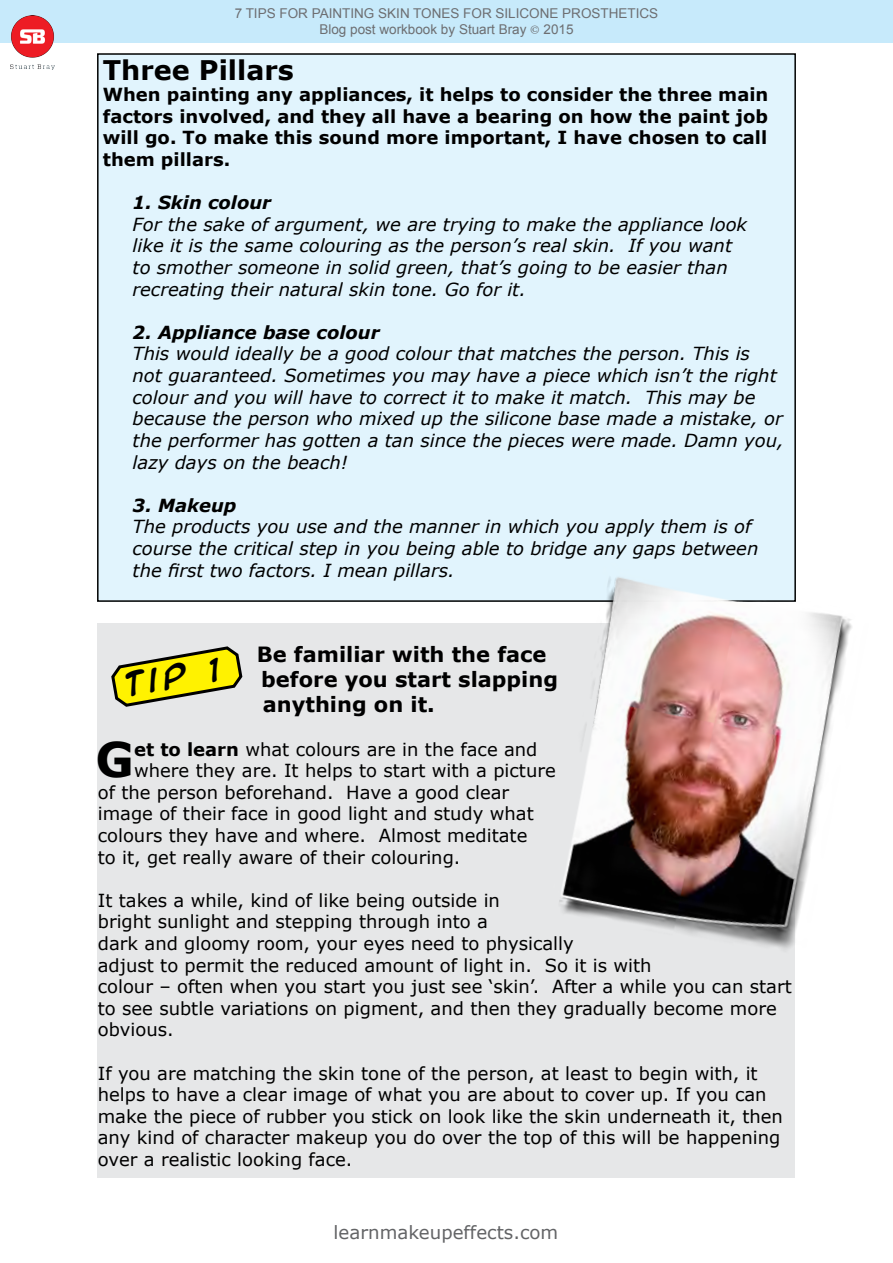
<style>
.page{position:relative;width:893px;height:1263px;background:#fff}
.page>*{position:absolute;margin:0;border:0;box-sizing:border-box;transform-origin:0 0}
.t1{font:700 47.7px "Verdana";color:#000}
.t2{font:700 27px "Verdana";color:#000}
.t3{font:700 27px "Anime Ace 2.0 BB";color:#000}
.t4{font:700 21px/25.2px "Verdana";color:#000}
.t5{font:18.15px "Verdana";color:#636466}
.t6{font:18px/21.6px "Verdana";color:#000}
.t7{font:italic 18px/21.6px "Verdana";color:#000}
.t8{font:700 18px/21.6px "Verdana";color:#000;text-align:justify}
.t9{font:italic 700 18px "Verdana";color:#000}
.t10{font:13.5px/16.2px "Arial";color:#6d6e71;text-align:center}
.s1{font-family:"Minion Pro"}
.s2{font-weight:700}
</style>
<div class="page">
<div style="left:0;top:0;width:893px;height:43px;background:#c7eafb"></div>
<img style="left:11px;top:16px;width:43px;height:53px">
<div style="left:98px;top:623px;width:697px;height:555px;background:#e6e7e8"></div>
<div style="left:98px;top:54px;width:697px;height:547px;background:#e1f4fd"></div>
<svg style="left:111px;top:646px;width:132px;height:61px"></svg>
<img style="left:536px;top:561px;width:316px;height:388px">
<p class="t10" style="left:235px;top:5px;width:425px">7 TIPS FOR PAINTING SKIN TONES FOR SILICONE PROSTHETICS<br>Blog post workbook by Stuart Bray <span class="s1">©</span> 2015</p>
<h2 class="t2" style="left:103px;top:51px;width:193px">Three Pillars</h2>
<p class="t8" style="left:103px;top:84px;width:667px">When painting any appliances, it helps to consider the three main factors involved, and they all have a bearing on how the paint job will go. To make this sound more important, I have chosen to call them pillars.</p>
<p class="t9" style="left:133px;top:190px;width:140px">1. Skin colour</p>
<p class="t7" style="left:133px;top:213px;width:616px">For the sake of argument, we are trying to make the appliance look like it is the same colouring as the person’s real skin. If you want to smother someone in solid green, that’s going to be easier than recreating their natural skin tone. Go for it.</p>
<p class="t9" style="left:133px;top:320px;width:249px">2. Appliance base colour</p>
<p class="t7" style="left:133px;top:343px;width:652px">This would ideally be a good colour that matches the person. This is not guaranteed. Sometimes you may have a piece which isn’t the right colour and you will have to correct it to make it match. This may be because the person who mixed up the silicone base made a mistake, or the performer has gotten a tan since the pieces were made. Damn you, lazy days on the beach!</p>
<p class="t9" style="left:133px;top:492px;width:105px">3. Makeup</p>
<p class="t7" style="left:133px;top:516px;width:627px">The products you use and the manner in which you apply them is of course the critical step in you being able to bridge any gaps between the first two factors. I mean pillars.</p>
<h2 class="t3" style="left:121px;top:665px;width:98px;rotate:-10deg">Tip 1</h2>
<p class="t4" style="left:257px;top:641px;width:303px">Be familiar with the face before you start slapping anything on it.</p>
<h1 class="t1" style="left:95px;top:726px;width:40px">G</h1>
<p class="t6" style="left:134px;top:738px;width:405px"><span class="s2">et to learn</span> what colours are in the face and</p>
<p class="t6" style="left:134px;top:760px;width:423px">where they are. It helps to start with a picture</p>
<p class="t6" style="left:98px;top:781px;width:413px">of the person beforehand. Have a good clear</p>
<p class="t6" style="left:98px;top:803px;width:437px">image of their face in good light and study what</p>
<p class="t6" style="left:98px;top:824px;width:431px">colours they have and where. Almost meditate</p>
<p class="t6" style="left:98px;top:846px;width:364px">to it, get really aware of their colouring.</p>
<p class="t6" style="left:98px;top:889px;width:696px">It takes a while, kind of like being outside in<br>bright sunlight and stepping through into a<br>dark and gloomy room, your eyes need to physically<br>adjust to permit the reduced amount of light in. So it is with<br>colour – often when you start you just see ‘skin’. After a while you can start to see subtle variations on pigment, and then they gradually become more obvious.</p>
<p class="t6" style="left:98px;top:1062px;width:687px">If you are matching the skin tone of the person, at least to begin with, it helps to have a clear image of what you are about to cover up. If you can make the piece of rubber you stick on look like the skin underneath it, then any kind of character makeup you do over the top of this will be happening over a realistic looking face.</p>
<p class="t5" style="left:334px;top:1220px;width:226px">learnmakeupeffects.com</p>
</div>
